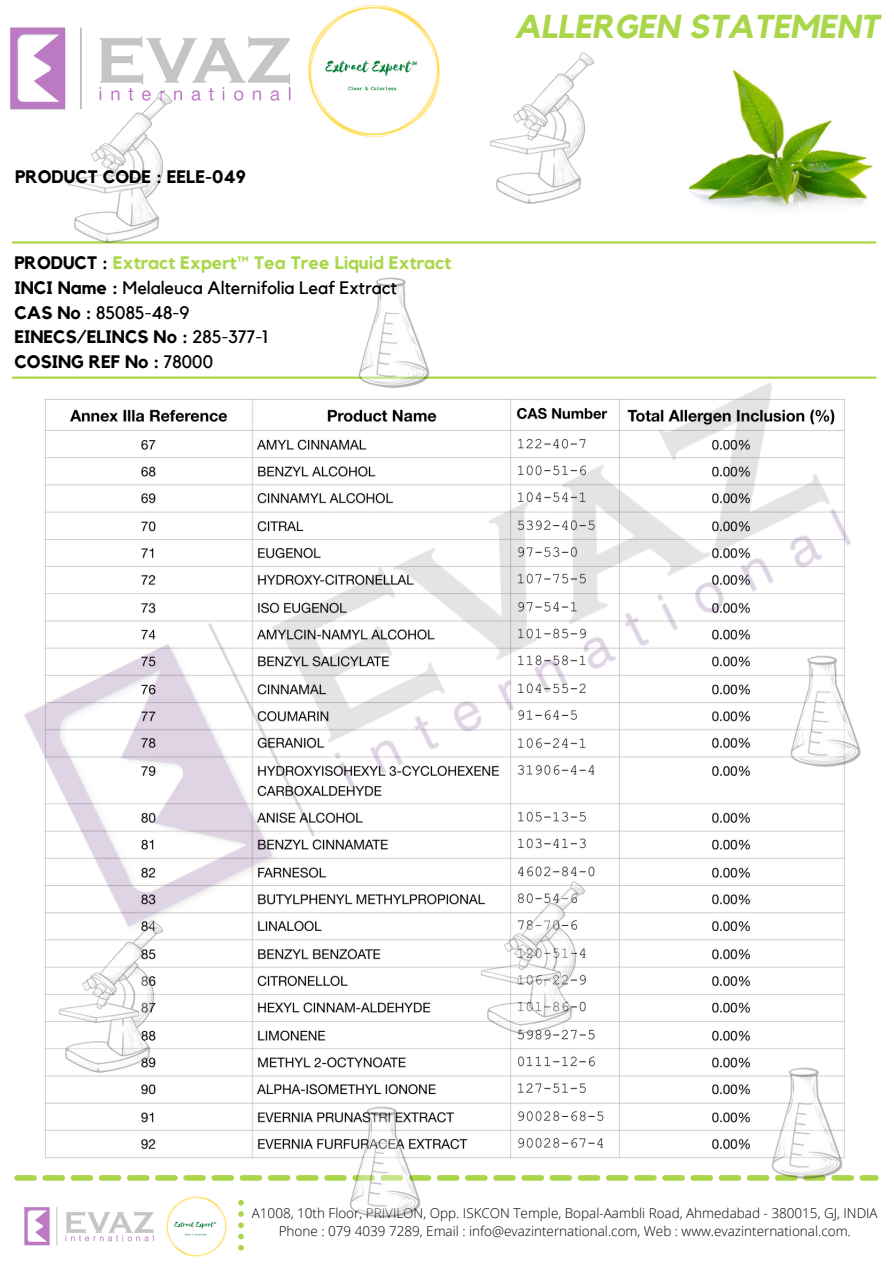
<style>
.page{position:relative;width:894px;height:1264px;background:#fff}
.page>*{position:absolute;margin:0;border:0;box-sizing:border-box;transform-origin:0 0}
.t1{font:italic 700 33px "Kollektif";color:#aad74a}
.t2{font:700 18px "Kollektif";color:#000}
.t3{font:18px "Kollektif";color:#000}
.t4{font:700 18px "Kollektif";color:#aad74a}
.t5{font:300 13.5px "Open Sans";color:#000}
.s1{color:#000}
.s2{font-weight:700}
.s3{font-weight:400}
</style>
<div class="page">
<img style="left:10px;top:27px;width:281px;height:84px">
<img style="left:24px;top:1207px;width:130px;height:38px">
<svg style="left:238px;top:1200px;width:6px;height:50px"></svg>
<img style="left:308px;top:5px;width:132px;height:132px">
<svg style="left:14px;top:1175px;width:864px;height:5px"></svg>
<img style="left:166px;top:1196px;width:61px;height:61px">
<img style="left:44px;top:994px;width:801px;height:165px">
<hr style="left:12px;top:241px;width:864px;height:2px;background:#aad74a">
<img style="left:490px;top:52px;width:105px;height:152px">
<img style="left:43px;top:62px;width:145px;height:182px">
<img style="left:748px;top:1039px;width:112px;height:142px">
<img style="left:456px;top:994px;width:145px;height:69px">
<img style="left:327px;top:1078px;width:111px;height:140px">
<img style="left:44px;top:994px;width:135px;height:108px">
<img style="left:12px;top:277px;width:865px;height:717px">
<img style="left:688px;top:69px;width:185px;height:140px">
<p class="t2" style="left:15px;top:168px;width:232px">PRODUCT CODE : EELE-049</p>
<p class="t4" style="left:14px;top:254px;width:438px"><span class="s1">PRODUCT :</span> Extract Expert™ Tea Tree Liquid Extract</p>
<p class="t3" style="left:14px;top:279px;width:384px"><span class="s2">INCI Name :</span> Melaleuca Alternifolia Leaf Extract</p>
<p class="t3" style="left:14px;top:304px;width:176px"><span class="s2">CAS No :</span> 85085-48-9</p>
<p class="t2" style="left:14px;top:329px;width:255px">EINECS/ELINCS No : <span class="s3">285-377-1</span></p>
<p class="t2" style="left:14px;top:353px;width:200px">COSING REF No : <span class="s3">78000</span></p>
<p class="t1" style="left:514px;top:12px;width:366px">ALLERGEN STATEMENT</p>
<p class="t5" style="left:252px;top:1203px;width:627px">A1008, 10th Floor, PRIVILON, Opp. ISKCON Temple, Bopal-Aambli Road, Ahmedabad - 380015, GJ, INDIA</p>
<p class="t5" style="left:278px;top:1221px;width:573px">Phone : 079 4039 7289, Email : info@evazinternational.com, Web : www.evazinternational.com.</p>
</div>
